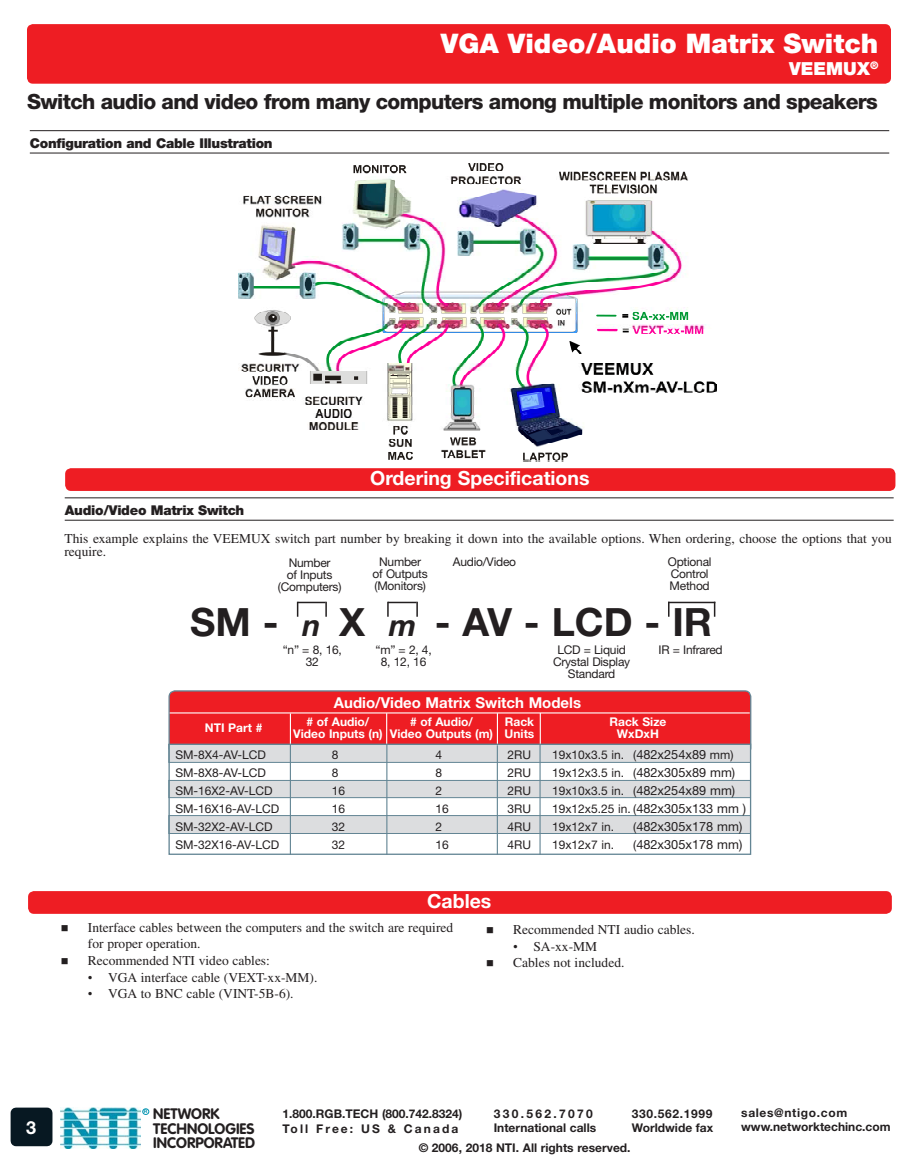
<style>
.page{position:relative;width:918px;height:1175px;background:#fff}
.page>*{position:absolute;margin:0;border:0;box-sizing:border-box;transform-origin:0 0}
.t1{font:700 39px "Helvetica Neue LT Std";color:#231f20}
.t2{font:900 27px "Helvetica Neue LT Std";color:#fff}
.Sub-head{font:800 21px "Helvetica Neue LT Std";letter-spacing:-.03em;color:#231f20}
.Page_Bar_Header{font:700 19.5px "Helvetica Neue LT Std";color:#fff}
.Title-sub{font:900 18px "Helvetica Neue LT Std";color:#fff}
.t3{font:700 18px "Helvetica Neue LT Std";color:#fff}
.t4{font:700 15px/14.7px "VAG Rounded Std";color:#231f20}
.t5{font:700 15px "Helvetica Neue LT Std";color:#fff}
._1st_Level_Bullet{font:13.5px/16.5px "Times LT Std";color:#231f20}
.F___A_Paragraph{font:13.5px/13.5px "Times LT Std";color:#231f20}
._2nd_Level_Bullet{font:13.5px "Times LT Std";color:#231f20}
.Body_Double_Bar_Head{font:900 13.5px "Helvetica Neue LT Std";letter-spacing:-.02em;color:#231f20}
.t6{font:12.75px "Helvetica Neue LT Std";color:#231f20}
.t7{font:12px "Helvetica Neue LT Std";color:#231f20}
.t8{font:12px/12px "Helvetica Neue LT Std";letter-spacing:-.02em;color:#231f20;text-align:center}
.t9{font:700 12px/14.4px "Helvetica Neue LT Std";color:#231f20}
.t10{font:700 12px "Helvetica Neue LT Std";color:#fff}
.t11{font:700 12px "Helvetica Neue LT Std";letter-spacing:.055em;color:#231f20}
.t12{font:700 4.95px "Helvetica Neue LT Std";color:#0093b0}
.s1{font-style:italic;font-size:30px}
.s2{font-size:12.75px}
.s3{font-size:12px}
.s4{font-family:"Times New Roman"}
</style>
<div class="page">
<div style="left:142px;top:1108px;width:7px;height:6px;border:1px solid #0093b0;border-radius:50%"></div>
<img style="left:60px;top:1107px;width:81px;height:41px">
<div style="left:11px;top:1107px;width:41px;height:39px;background:#071822"></div>
<hr style="left:65px;top:497px;width:829px;height:1px;background:#231f20">
<hr style="left:65px;top:520px;width:829px;height:1px;background:#231f20">
<svg style="left:297px;top:601px;width:1px;height:15px"></svg>
<svg style="left:325px;top:601px;width:2px;height:15px"></svg>
<hr style="left:298px;top:601px;width:28px;height:2px;background:#231f20">
<svg style="left:387px;top:601px;width:2px;height:15px"></svg>
<svg style="left:416px;top:601px;width:2px;height:15px"></svg>
<hr style="left:388px;top:601px;width:29px;height:2px;background:#231f20">
<svg style="left:668px;top:603px;width:2px;height:13px"></svg>
<svg style="left:714px;top:603px;width:1px;height:13px"></svg>
<hr style="left:668px;top:601px;width:47px;height:2px;background:#231f20">
<div style="left:65px;top:468px;width:830px;height:23px;background:#ee1d23;border-radius:6px"></div>
<div style="left:28px;top:891px;width:864px;height:22px;background:#ee1d23;border-radius:6px"></div>
<div style="left:27px;top:24px;width:864px;height:60px;background:#ee1d23;border-radius:6px"></div>
<img style="left:238px;top:163px;width:479px;height:299px">
<hr style="left:30px;top:130px;width:859px;height:1px;background:#231f20">
<hr style="left:30px;top:153px;width:859px;height:1px;background:#231f20">
<div style="left:169px;top:691px;width:582px;height:62px;background:#ee1d23;border-radius:6px"></div>
<div style="left:168px;top:690px;width:583px;height:64px;border:1px solid #638594;border-radius:6px"></div>
<div style="left:168px;top:815px;width:583px;height:18px;background:#dcdddf;border:1px solid #638594"></div>
<div style="left:168px;top:744px;width:583px;height:18px;background:#dcdddf"></div>
<div style="left:168px;top:780px;width:583px;height:18px;background:#dcdddf;border:1px solid #638594"></div>
<hr style="left:170px;top:712px;width:580px;height:1px;background:#fff">
<hr style="left:497px;top:745px;width:1px;height:110px;background:#638594">
<hr style="left:386px;top:744px;width:1px;height:111px;background:#638594">
<hr style="left:290px;top:744px;width:1px;height:111px;background:#638594">
<hr style="left:539px;top:744px;width:2px;height:111px;background:#638594">
<hr style="left:540px;top:713px;width:1px;height:31px;background:#fff">
<hr style="left:497px;top:713px;width:1px;height:31px;background:#fff">
<hr style="left:386px;top:713px;width:1px;height:31px;background:#fff">
<hr style="left:290px;top:713px;width:1px;height:31px;background:#fff">
<div style="left:168px;top:743px;width:583px;height:112px;border:1px solid #638594"></div>
<p class="t2" style="left:441px;top:28px;width:439px">VGA Video/Audio Matrix Switch</p>
<p class="Title-sub" style="left:789px;top:58px;width:91px">VEEMUX<sup>®</sup></p>
<p class="Sub-head" style="left:27px;top:88px;width:852px">Switch audio and video from many computers among multiple monitors and speakers</p>
<p class="Body_Double_Bar_Head" style="left:30px;top:135px;width:244px">Configuration and Cable Illustration</p>
<p class="Page_Bar_Header" style="left:370px;top:466px;width:221px">Ordering Specifications</p>
<p class="Body_Double_Bar_Head" style="left:65px;top:502px;width:181px">Audio/Video Matrix Switch</p>
<p class="F___A_Paragraph" style="left:64px;top:531px;width:829px">This example explains the VEEMUX switch part number by breaking it down into the available options. When ordering, choose the options that you require.</p>
<p class="t8" style="left:278px;top:557px;width:65px">Number<br>of Inputs (Computers)</p>
<p class="t8" style="left:373px;top:556px;width:57px">Number of Outputs (Monitors)</p>
<p class="t8" style="left:453px;top:556px;width:65px">Audio/Video</p>
<p class="t8" style="left:668px;top:556px;width:45px">Optional</p>
<p class="t8" style="left:671px;top:568px;width:39px">Control</p>
<p class="t8" style="left:670px;top:580px;width:42px">Method</p>
<p class="t1" style="left:190px;top:598px;width:523px">SM - <span class="s1">n</span> X <span class="s1">m</span> - AV - LCD - IR</p>
<p class="t8" style="left:283px;top:643px;width:61px">“n” = 8, 16,<br>32</p>
<p class="t8" style="left:553px;top:643px;width:79px">LCD = Liquid<br>Crystal Display<br>Standard</p>
<p class="t8" style="left:659px;top:643px;width:66px">IR = Infrared</p>
<p class="t8" style="left:375px;top:643px;width:58px">“m” = 2, 4,<br>8, 12, 16</p>
<p class="t10" style="left:205px;top:720px;width:59px">NTI Part #</p>
<p class="t5" style="left:334px;top:693px;width:249px">Audio/Video Matrix Switch Models</p>
<p class="t10" style="left:307px;top:714px;width:64px"># of Audio/</p>
<p class="t10" style="left:410px;top:714px;width:64px"># of Audio/</p>
<p class="t10" style="left:505px;top:714px;width:31px">Rack</p>
<p class="t10" style="left:609px;top:714px;width:58px">Rack Size</p>
<p class="t10" style="left:293px;top:726px;width:243px">Video Inputs (n) Video Outputs (m) Units</p>
<p class="t10" style="left:617px;top:726px;width:43px">WxDxH</p>
<p class="t7" style="left:175px;top:747px;width:92px">SM-8X4-AV-LCD</p>
<p class="t8" style="left:332px;top:748px;width:8px">8</p>
<p class="t8" style="left:435px;top:748px;width:8px">4</p>
<p class="t8" style="left:507px;top:748px;width:25px">2RU</p>
<p class="t7" style="left:552px;top:747px;width:183px">19x10x3.5 in. (<span class="s2">482x254x89</span> mm)</p>
<p class="t7" style="left:175px;top:765px;width:92px">SM-8X8-AV-LCD</p>
<p class="t8" style="left:332px;top:766px;width:8px">8</p>
<p class="t8" style="left:435px;top:766px;width:8px">8</p>
<p class="t8" style="left:507px;top:766px;width:25px">2RU</p>
<p class="t7" style="left:552px;top:765px;width:185px">19x12x3.5 in. (<span class="s2">482x305x89 mm)</span></p>
<p class="t7" style="left:175px;top:783px;width:99px">SM-16X2-AV-LCD</p>
<p class="t8" style="left:332px;top:784px;width:15px">16</p>
<p class="t8" style="left:435px;top:784px;width:8px">2</p>
<p class="t8" style="left:507px;top:784px;width:25px">2RU</p>
<p class="t7" style="left:552px;top:783px;width:185px">19x10x3.5 in. (<span class="s2">482x254x89 mm)</span></p>
<p class="t7" style="left:175px;top:801px;width:105px">SM-16X16-AV-LCD</p>
<p class="t8" style="left:332px;top:802px;width:15px">16</p>
<p class="t8" style="left:435px;top:802px;width:15px">16</p>
<p class="t8" style="left:507px;top:802px;width:25px">3RU</p>
<p class="t7" style="left:552px;top:801px;width:196px">19x12x5.25 in. (<span class="s2">482x305x133 mm )</span></p>
<p class="t7" style="left:175px;top:819px;width:99px">SM-32X2-AV-LCD</p>
<p class="t8" style="left:332px;top:820px;width:15px">32</p>
<p class="t8" style="left:435px;top:820px;width:8px">2</p>
<p class="t8" style="left:507px;top:820px;width:25px">4RU</p>
<p class="t7" style="left:552px;top:819px;width:64px">19x12x7 in.</p>
<p class="t6" style="left:633px;top:818px;width:111px"><span class="s3">(</span>482x305x178 mm)</p>
<p class="t7" style="left:175px;top:837px;width:105px">SM-32X16-AV-LCD</p>
<p class="t8" style="left:332px;top:838px;width:15px">32</p>
<p class="t8" style="left:435px;top:838px;width:15px">16</p>
<p class="t8" style="left:507px;top:838px;width:25px">4RU</p>
<p class="t7" style="left:552px;top:837px;width:64px">19x12x7 in.</p>
<p class="t6" style="left:633px;top:836px;width:111px"><span class="s3">(</span>482x305x178 mm)</p>
<p class="Page_Bar_Header" style="left:427px;top:888px;width:66px">Cables</p>
<p class="_1st_Level_Bullet" style="left:88px;top:919px;width:367px">Interface cables between the computers and the switch are required for proper operation.</p>
<p class="_1st_Level_Bullet" style="left:88px;top:952px;width:184px">Recommended NTI video cables:</p>
<p class="_2nd_Level_Bullet" style="left:88px;top:969px;width:231px"><span class="s4">•</span> VGA interface cable (VEXT-xx-MM).</p>
<p class="_2nd_Level_Bullet" style="left:88px;top:985px;width:207px"><span class="s4">•</span> VGA to BNC cable (VINT-5B-6).</p>
<p class="_1st_Level_Bullet" style="left:513px;top:921px;width:183px">Recommended NTI audio cables.</p>
<p class="_2nd_Level_Bullet" style="left:513px;top:938px;width:85px"><span class="s4">•</span> SA-xx-MM</p>
<p class="_1st_Level_Bullet" style="left:513px;top:954px;width:113px">Cables not included.</p>
<p class="t12" style="left:144px;top:1108px;width:5px">R</p>
<p class="t4" style="left:153px;top:1107px;width:103px">NETWORK<br>TECHNOLOGIES<br>INCORPORATED</p>
<p class="t11" style="left:741px;top:1105px;width:108px">sales@ntigo.com</p>
<p class="t9" style="left:494px;top:1106px;width:104px">330.562.7070<br>International calls</p>
<p class="t9" style="left:283px;top:1106px;width:181px">1.800.RGB.TECH (800.742.8324)<br>Toll Free: US &amp; Canada</p>
<p class="t9" style="left:632px;top:1106px;width:83px">330.562.1999<br>Worldwide fax</p>
<p class="t9" style="left:419px;top:1140px;width:213px">© 2006, 2018 NTI. All rights reserved.</p>
<h3 class="t3" style="left:26px;top:1116px;width:12px">3</h3>
<p class="t9" style="left:741px;top:1119px;width:151px">www.networktechinc.com</p>
</div>
